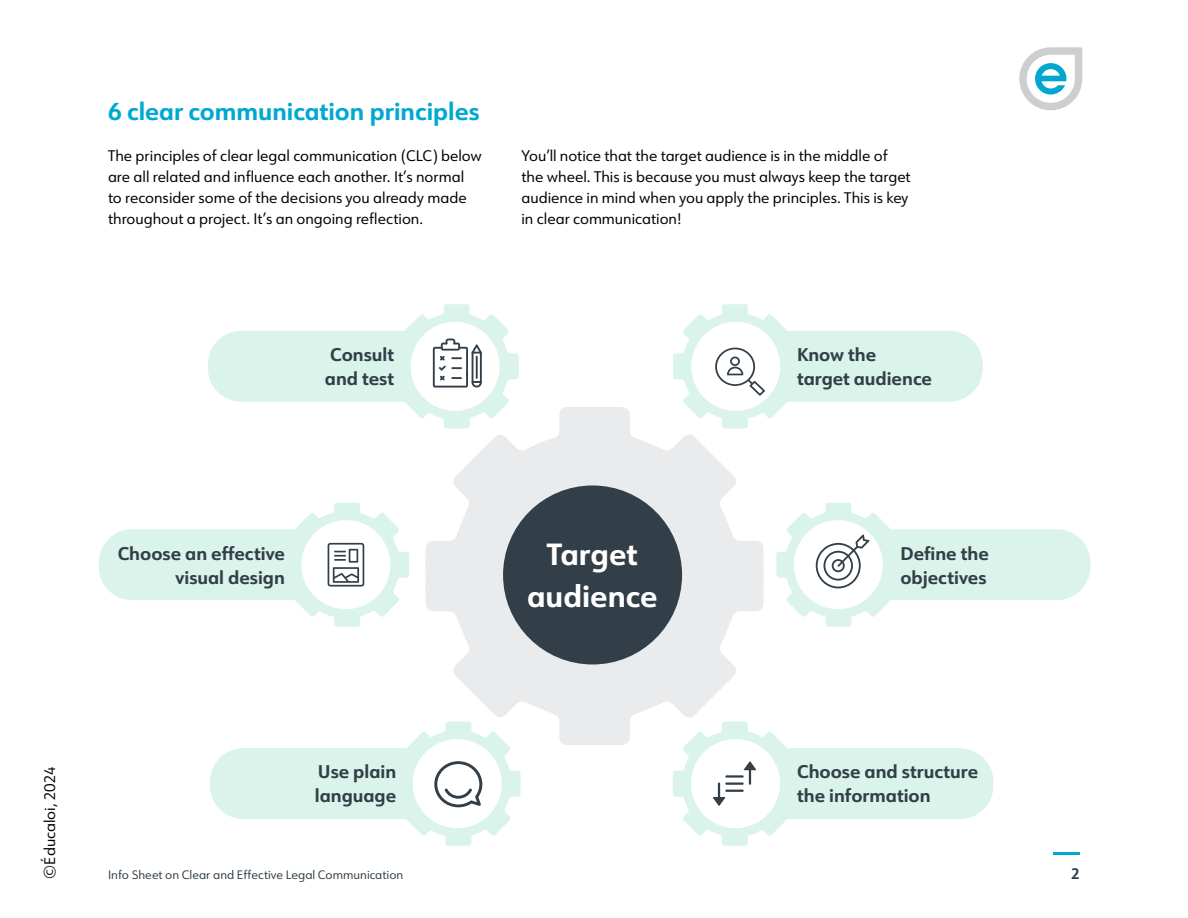
<style>
.page{position:relative;width:1188px;height:918px;background:#fff}
.page>*{position:absolute;margin:0;border:0;box-sizing:border-box;transform-origin:0 0}
.t1{font:700 30px/42px "URW Form";color:#fff;text-align:center}
.t2{font:700 24px "URW Form";color:#00a9cf}
.t3{font:700 18px/24px "URW Form";color:#333f48}
.t4{font:15px/21px "URW Form";color:#000}
.t5{font:700 15px "URW Form";color:#333f48}
.t6{font:12px "URW Form";color:#333f48}
</style>
<div class="page">
<hr style="left:1053px;top:853px;width:27px;height:2px;background:#00a8cf">
<svg style="left:1019px;top:47px;width:63px;height:63px"></svg>
<svg style="left:425px;top:407px;width:339px;height:338px;fill:#eaebec"></svg>
<div style="left:503px;top:485px;width:179px;height:179px;background:#333f48;border-radius:50%"></div>
<div style="left:737px;top:331px;width:246px;height:71px;background:#daf4ec;border-radius:33px"></div>
<svg style="left:672px;top:304px;width:115px;height:125px"></svg>
<div style="left:845px;top:529px;width:245px;height:71px;background:#daf4ec;border-radius:33px"></div>
<svg style="left:776px;top:502px;width:114px;height:125px"></svg>
<div style="left:737px;top:748px;width:256px;height:71px;background:#daf4ec;border-radius:33px"></div>
<svg style="left:672px;top:721px;width:115px;height:125px"></svg>
<div style="left:210px;top:748px;width:246px;height:71px;background:#daf4ec;border-radius:33px"></div>
<svg style="left:406px;top:721px;width:115px;height:125px"></svg>
<div style="left:99px;top:529px;width:245px;height:71px;background:#daf4ec;border-radius:33px"></div>
<svg style="left:295px;top:502px;width:114px;height:125px"></svg>
<div style="left:208px;top:331px;width:246px;height:71px;background:#daf4ec;border-radius:33px"></div>
<svg style="left:405px;top:304px;width:114px;height:125px"></svg>
<h2 class="t2" style="left:108px;top:94px;width:373px">6 clear communication principles</h2>
<p class="t4" style="left:108px;top:145px;width:375px">The principles of clear legal communication (CLC) below are all related and influence each another. It’s normal<br>to reconsider some of the decisions you already made throughout a project. It’s an ongoing reflection.</p>
<p class="t4" style="left:521px;top:145px;width:391px">You’ll notice that the target audience is in the middle of the wheel. This is because you must always keep the target audience in mind when you apply the principles. This is key in clear communication!</p>
<p class="t3" style="left:325px;top:342px;width:71px">Consult and test</p>
<p class="t3" style="left:118px;top:540px;width:169px;text-align:right">Choose an effective visual design</p>
<h1 class="t1" style="left:527px;top:532px;width:132px">Target audience</h1>
<p class="t3" style="left:797px;top:342px;width:136px">Know the target audience</p>
<p class="t3" style="left:900px;top:540px;width:90px">Define the objectives</p>
<p class="t4" style="left:39px;top:879px;width:114px;rotate:-90deg">©️Éducaloi, 2024</p>
<p class="t3" style="left:315px;top:759px;width:83px">Use plain language</p>
<p class="t3" style="left:797px;top:759px;width:183px">Choose and structure the information</p>
<p class="t6" style="left:108px;top:866px;width:297px">Info Sheet on Clear and Effective Legal Communication</p>
<p class="t5" style="left:1071px;top:863px;width:10px">2</p>
</div>
